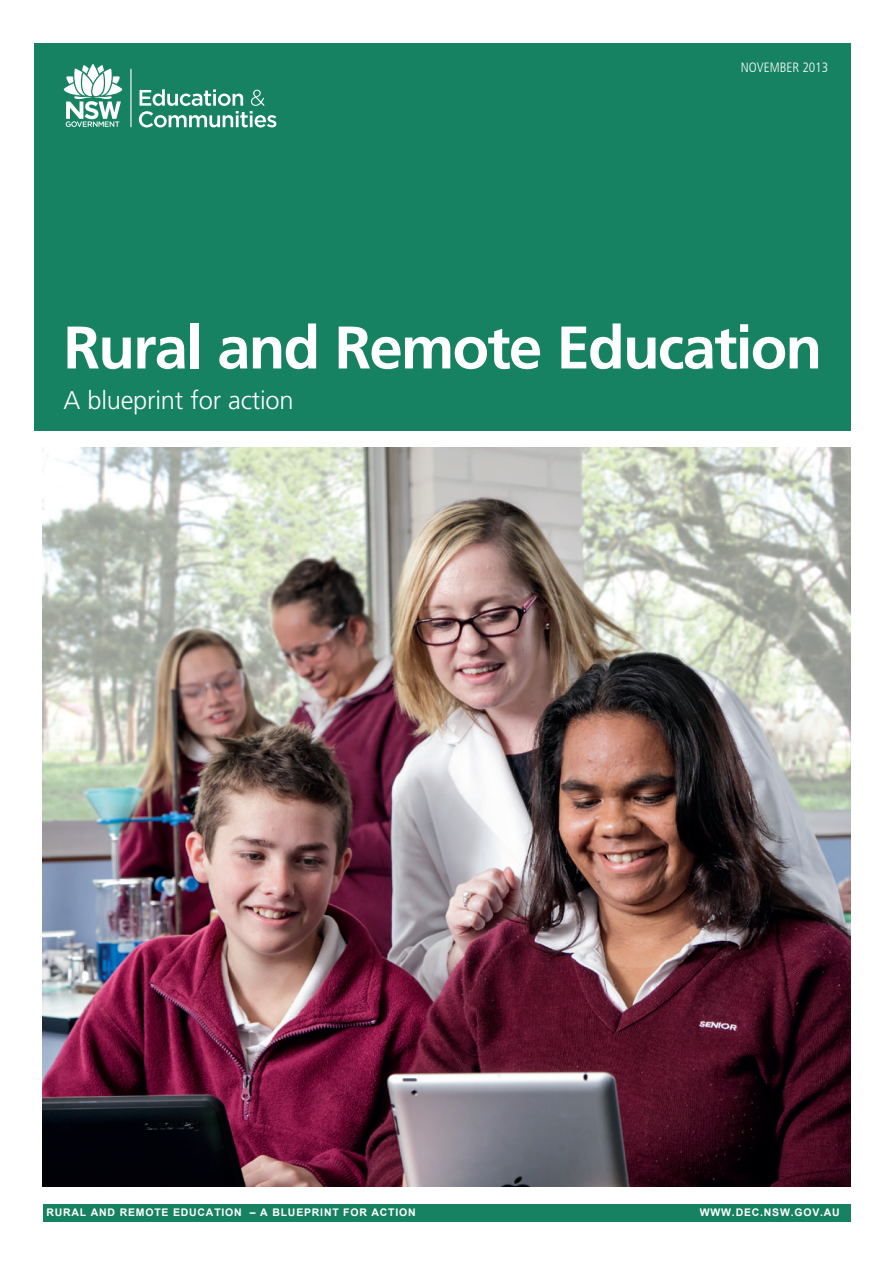
<style>
.page{position:relative;width:893px;height:1263px;background:#fff}
.page>*{position:absolute;margin:0;border:0;box-sizing:border-box;transform-origin:0 0}
.t1{font:700 60px "Frutiger LT Std";letter-spacing:-.03em;color:#fff}
.t2{font:300 25.5px "Frutiger LT Std";letter-spacing:-.01em;color:#fff}
.t3{font:300 condensed 13.5px "Frutiger LT Std";letter-spacing:-.005em;color:#fff}
.t4{font:700 10.5px "Arial";letter-spacing:.075em;color:#fff}
</style>
<div class="page">
<div style="left:34px;top:43px;width:817px;height:388px;background:#168261"></div>
<div style="left:43px;top:1204px;width:808px;height:17px;background:#168261"></div>
<img style="left:43px;top:447px;width:807px;height:739px">
<svg style="left:139px;top:89px;width:137px;height:38px"></svg>
<hr style="left:130px;top:69px;width:2px;height:58px;background:#fff">
<svg style="left:64px;top:64px;width:58px;height:63px"></svg>
<p class="t3" style="left:741px;top:60px;width:89px">NOVEMBER 2013</p>
<h1 class="t1" style="left:63px;top:312px;width:760px">Rural and Remote Education</h1>
<p class="t2" style="left:63px;top:386px;width:232px">A blueprint for action</p>
<p class="t4" style="left:47px;top:1205px;width:371px">RURAL AND REMOTE EDUCATION – A BLUEPRINT FOR ACTION</p>
<p class="t4" style="left:700px;top:1205px;width:141px">WWW.DEC.NSW.GOV.AU</p>
</div>
